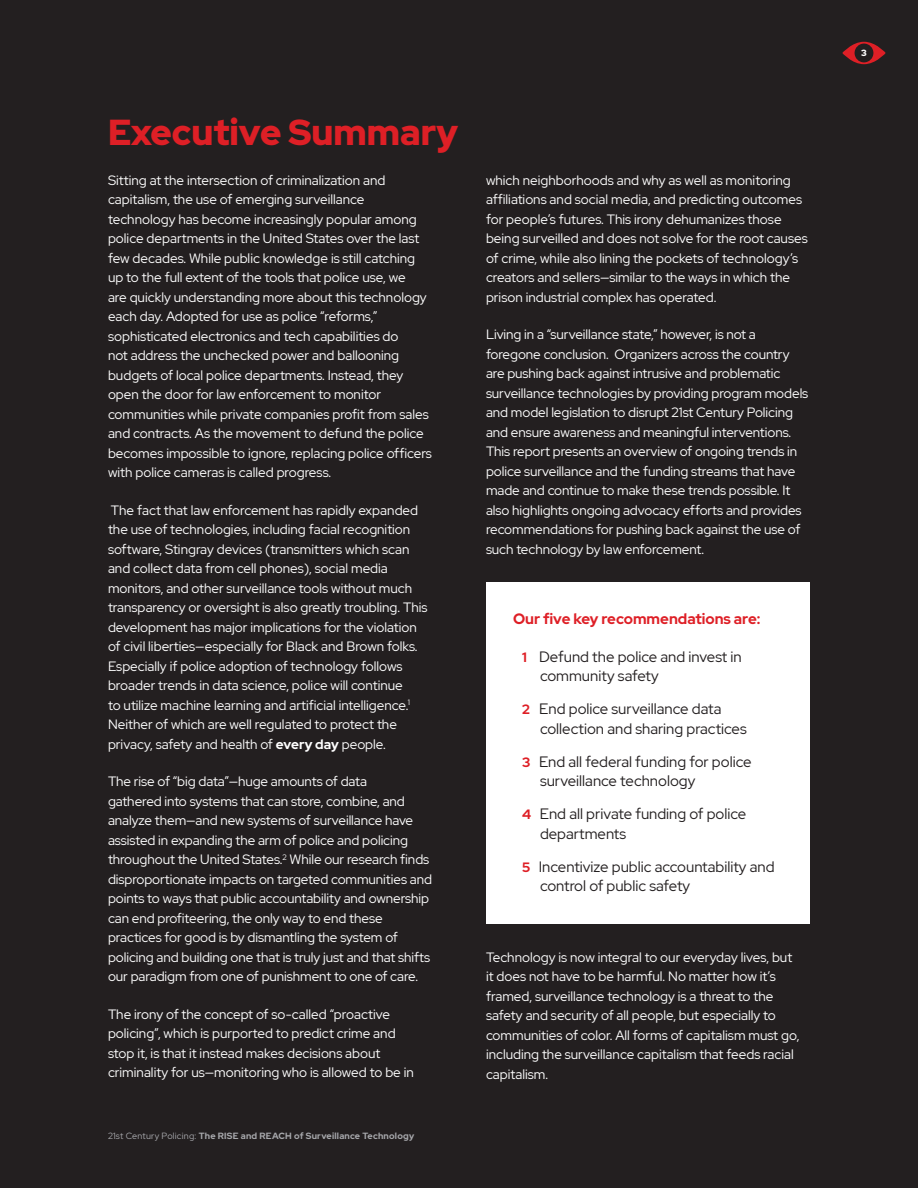
<style>
.page{position:relative;width:918px;height:1188px;background:#231f20}
.page>*{position:absolute;margin:0;border:0;box-sizing:border-box;transform-origin:0 0}
.t1{font:900 36px "Red Hat Display";color:#de1f26}
.Paragraph_-_San_Seri{font:15px/19.5px "Red Hat Display";color:#231f20}
.Paragraph_-_San_Seri-2{font:700 15px "Red Hat Display";color:#de1f26}
.Paragraph_-_San_Seri-3{font:13.5px/19.5px "Red Hat Display";color:#fff}
.t2{font:700 9px "Red Hat Display";letter-spacing:.025em;color:#a8a9ad}
.t3{font:900 9px "Red Hat Display";color:#fff}
.s1{font-weight:700}
.s2{font-weight:400}
.s3{font-weight:700;font-size:13.5px;color:#de1f26}
</style>
<div class="page">
<div style="left:486px;top:582px;width:324px;height:342px;background:#fff"></div>
<svg style="left:842px;top:42px;width:44px;height:22px"></svg>
<div style="left:855px;top:44px;width:18px;height:18px;background:#231f20;border-radius:50%"></div>
<h1 class="t1" style="left:108px;top:108px;width:352px">Executive Summary</h1>
<p class="Paragraph_-_San_Seri-3" style="left:108px;top:170px;width:325px">Sitting at the intersection of criminalization and capitalism, the use of emerging surveillance technology has become increasingly popular among police departments in the United States over the last few decades. While public knowledge is still catching up to the full extent of the tools that police use, we<br>are quickly understanding more about this technology each day. Adopted for use as police “reforms,” sophisticated electronics and tech capabilities do<br>not address the unchecked power and ballooning budgets of local police departments. Instead, they open the door for law enforcement to monitor communities while private companies profit from sales and contracts. As the movement to defund the police becomes impossible to ignore, replacing police officers with police cameras is called progress.</p>
<p class="Paragraph_-_San_Seri-3" style="left:108px;top:500px;width:321px">The fact that law enforcement has rapidly expanded the use of technologies, including facial recognition software, Stingray devices (transmitters which scan and collect data from cell phones), social media monitors, and other surveillance tools without much transparency or oversight is also greatly troubling. This development has major implications for the violation of civil liberties—especially for Black and Brown folks.<br>Especially if police adoption of technology follows broader trends in data science, police will continue<br>to utilize machine learning and artificial intelligence.<sup>1<br></sup>Neither of which are well regulated to protect the privacy, safety and health of <span class="s1">every day</span> people.</p>
<p class="Paragraph_-_San_Seri-3" style="left:108px;top:772px;width:325px">The rise of “big data”—huge amounts of data<br>gathered into systems that can store, combine, and analyze them—and new systems of surveillance have assisted in expanding the arm of police and policing throughout the United States.<sup>2</sup> While our research finds disproportionate impacts on targeted communities and points to ways that public accountability and ownership can end profiteering, the only way to end these practices for good is by dismantling the system of policing and building one that is truly just and that shifts our paradigm from one of punishment to one of care.</p>
<p class="Paragraph_-_San_Seri-3" style="left:108px;top:1004px;width:307px">The irony of the concept of so-called “proactive policing”, which is purported to predict crime and stop it, is that it instead makes decisions about criminality for us—monitoring who is allowed to be in</p>
<p class="t2" style="left:108px;top:1130px;width:308px"><span class="s2">21st Century Policing:</span> The RISE and REACH of Surveillance Technology</p>
<p class="Paragraph_-_San_Seri-3" style="left:486px;top:170px;width:323px">which neighborhoods and why as well as monitoring affiliations and social media, and predicting outcomes for people’s futures. This irony dehumanizes those being surveilled and does not solve for the root causes of crime, while also lining the pockets of technology’s creators and sellers—similar to the ways in which the prison industrial complex has operated.</p>
<p class="Paragraph_-_San_Seri-3" style="left:486px;top:325px;width:324px">Living in a “surveillance state,” however, is not a foregone conclusion. Organizers across the country are pushing back against intrusive and problematic surveillance technologies by providing program models and model legislation to disrupt 21st Century Policing and ensure awareness and meaningful interventions.<br>This report presents an overview of ongoing trends in police surveillance and the funding streams that have made and continue to make these trends possible. It also highlights ongoing advocacy efforts and provides recommendations for pushing back against the use of such technology by law enforcement.</p>
<p class="Paragraph_-_San_Seri-2" style="left:513px;top:609px;width:249px">Our five key recommendations are:</p>
<p class="Paragraph_-_San_Seri" style="left:540px;top:646px;width:203px;text-indent:-18px"><span class="s3">1</span> Defund the police and invest in community safety</p>
<p class="Paragraph_-_San_Seri" style="left:540px;top:699px;width:208px;text-indent:-18px"><span class="s3">2</span> End police surveillance data collection and sharing practices</p>
<p class="Paragraph_-_San_Seri" style="left:540px;top:751px;width:213px;text-indent:-18px"><span class="s3">3</span> End all federal funding for police surveillance technology</p>
<p class="Paragraph_-_San_Seri" style="left:540px;top:804px;width:208px;text-indent:-18px"><span class="s3">4</span> End all private funding of police departments</p>
<p class="Paragraph_-_San_Seri" style="left:540px;top:856px;width:236px;text-indent:-18px"><span class="s3">5</span> Incentivize public accountability and control of public safety</p>
<p class="Paragraph_-_San_Seri-3" style="left:486px;top:947px;width:315px">Technology is now integral to our everyday lives, but it does not have to be harmful. No matter how it’s framed, surveillance technology is a threat to the safety and security of all people, but especially to communities of color. All forms of capitalism must go, including the surveillance capitalism that feeds racial capitalism.</p>
<p class="t3" style="left:861px;top:47px;width:7px">3</p>
</div>
